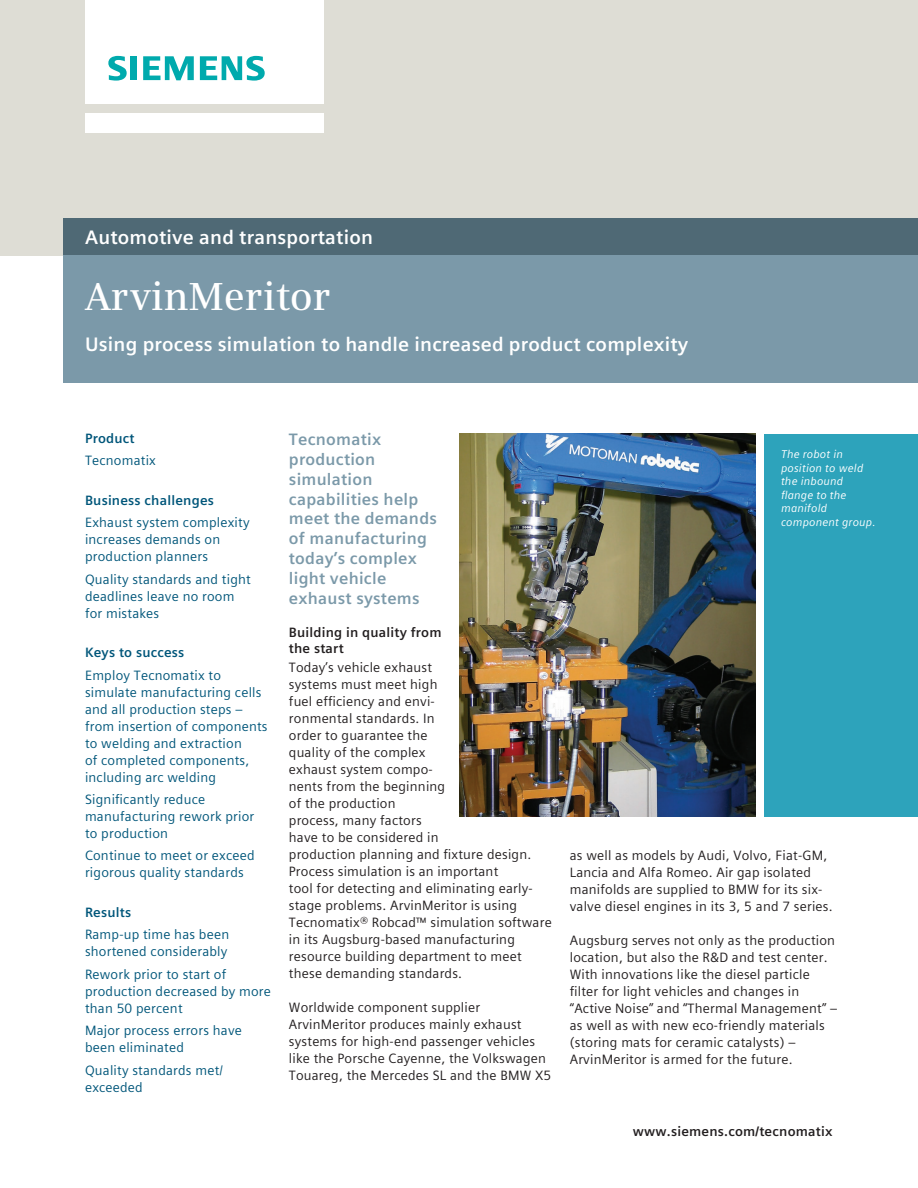
<style>
.page{position:relative;width:918px;height:1188px;background:#fff}
.page>*{position:absolute;margin:0;border:0;box-sizing:border-box;transform-origin:0 0}
.t1{font:600 39px "Siemens Serif";color:#fff}
.t2{font:700 19.5px "Siemens Sans Global";letter-spacing:.01em;color:#fff}
.t3{font:700 16.5px/19.8px "Siemens Sans Global";letter-spacing:.015em;color:#7b99a9}
.t4{font:13.5px/17px "Siemens Sans Global";letter-spacing:.015em;color:#231f20}
.t5{font:13.5px/17px "Siemens Sans Global";letter-spacing:.015em;color:#00567a}
.t6{font:700 13.5px/16.2px "Siemens Sans Global";letter-spacing:.015em;color:#231f20}
.t7{font:700 13.5px "Siemens Sans Global";letter-spacing:.015em;color:#00567a}
.t8{font:italic 11.25px/13.5px "Siemens Sans Global";letter-spacing:.015em;color:#fff}
</style>
<div class="page">
<img style="left:459px;top:434px;width:297px;height:382px">
<div style="left:0;top:0;width:918px;height:255px;background:#deddd5"></div>
<div style="left:85px;top:113px;width:238px;height:19px;background:#fff"></div>
<div style="left:85px;top:0;width:238px;height:104px;background:#fff"></div>
<svg style="left:108px;top:56px;width:19px;height:25px"></svg>
<div style="left:130px;top:56px;width:7px;height:24px;background:#00aaad"></div>
<svg style="left:143px;top:56px;width:51px;height:24px"></svg>
<svg style="left:200px;top:56px;width:65px;height:25px"></svg>
<div style="left:64px;top:218px;width:854px;height:37px;background:#4f6975"></div>
<div style="left:64px;top:255px;width:854px;height:128px;background:#7b99a9"></div>
<div style="left:886px;top:434px;width:32px;height:382px;background:#2da3bb"></div>
<div style="left:764px;top:434px;width:147px;height:382px;background:#2da3bb"></div>
<h2 class="t2" style="left:85px;top:222px;width:289px">Automotive and transportation</h2>
<h1 class="t1" style="left:85px;top:274px;width:247px">ArvinMeritor</h1>
<h2 class="t2" style="left:85px;top:329px;width:605px">Using process simulation to handle increased product complexity</h2>
<p class="t7" style="left:85px;top:428px;width:51px">Product</p>
<p class="t5" style="left:85px;top:452px;width:72px">Tecnomatix</p>
<p class="t7" style="left:85px;top:490px;width:131px">Business challenges</p>
<p class="t5" style="left:85px;top:514px;width:166px">Exhaust system complexity increases demands on production planners</p>
<p class="t5" style="left:85px;top:571px;width:167px">Quality standards and tight deadlines leave no room for mistakes</p>
<p class="t7" style="left:85px;top:642px;width:101px">Keys to success</p>
<p class="t5" style="left:85px;top:666px;width:184px">Employ Tecnomatix to simulate manufacturing cells and all production steps – from insertion of components to welding and extraction<br>of completed components, including arc welding</p>
<p class="t5" style="left:85px;top:791px;width:171px">Significantly reduce manufacturing rework prior to production</p>
<p class="t5" style="left:85px;top:847px;width:171px">Continue to meet or exceed rigorous quality standards</p>
<p class="t7" style="left:85px;top:902px;width:48px">Results</p>
<p class="t5" style="left:85px;top:926px;width:146px">Ramp-up time has been shortened considerably</p>
<p class="t5" style="left:85px;top:966px;width:187px">Rework prior to start of production decreased by more than 50 percent</p>
<p class="t5" style="left:85px;top:1022px;width:158px">Major process errors have been eliminated</p>
<p class="t5" style="left:85px;top:1062px;width:140px">Quality standards met/ exceeded</p>
<p class="t3" style="left:289px;top:430px;width:150px">Tecnomatix production simulation capabilities help meet the demands of manufacturing today’s complex light vehicle exhaust systems</p>
<p class="t6" style="left:289px;top:624px;width:154px">Building in quality from the start</p>
<p class="t4" style="left:289px;top:659px;width:264px">Today’s vehicle exhaust<br>systems must meet high<br>fuel efficiency and envi-<br>ronmental standards. In<br>order to guarantee the<br>quality of the complex<br>exhaust system compo-<br>nents from the beginning<br>of the production<br>process, many factors<br>have to be considered in<br>production planning and fixture design.<br>Process simulation is an important<br>tool for detecting and eliminating early&shy;stage problems. ArvinMeritor is using<br>Tecnomatix® Robcad™ simulation software in its Augsburg-based manufacturing resource building department to meet these demanding standards.</p>
<p class="t4" style="left:289px;top:999px;width:264px">Worldwide component supplier ArvinMeritor produces mainly exhaust systems for high-end passenger vehicles like the Porsche Cayenne, the Volkswagen Touareg, the Mercedes SL and the BMW X5</p>
<p class="t8" style="left:781px;top:448px;width:96px">The robot in position to weld the inbound flange to the manifold component group.</p>
<p class="t4" style="left:570px;top:847px;width:264px">as well as models by Audi, Volvo, Fiat-GM, Lancia and Alfa Romeo. Air gap isolated manifolds are supplied to BMW for its six&shy;valve diesel engines in its 3, 5 and 7 series.</p>
<p class="t4" style="left:570px;top:932px;width:269px">Augsburg serves not only as the production location, but also the R&amp;D and test center.<br>With innovations like the diesel particle filter for light vehicles and changes in “Active Noise” and “Thermal Management” – as well as with new eco-friendly materials (storing mats for ceramic catalysts) – ArvinMeritor is armed for the future.</p>
<p class="t6" style="left:633px;top:1123px;width:201px">www.siemens.com/tecnomatix</p>
</div>
